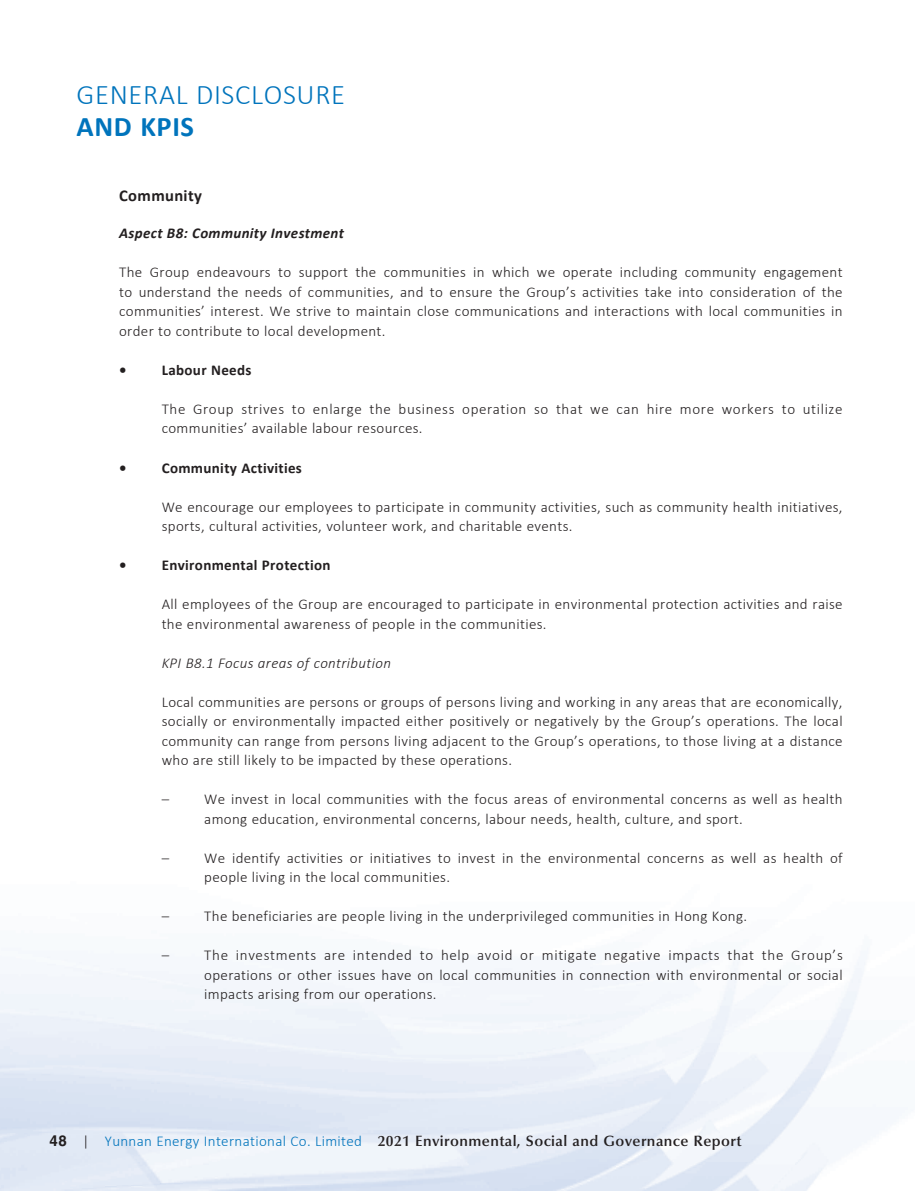
<style>
.page{position:relative;width:915px;height:1191px;background:#fff}
.page>*{position:absolute;margin:0;border:0;box-sizing:border-box;transform-origin:0 0}
.t1{font:300 28.5px "Calibri";letter-spacing:.025em;color:#0074bc}
.t2{font:700 28.5px "Calibri";letter-spacing:.02em;color:#0074bc}
.t3{font:700 16.5px "Calibri";letter-spacing:.02em;color:#231f20}
.t4{font:300 15px/19.5px "Calibri";letter-spacing:.02em;color:#231f20}
.t5{font:300 15px/19.5px "Calibri";letter-spacing:.04em;color:#231f20}
.t6{font:600 15px "Optima LT Std";letter-spacing:.025em;color:#231f20}
.t7{font:700 15px "Calibri";letter-spacing:.02em;color:#231f20}
.t8{font:italic 300 15px "Calibri";letter-spacing:.02em;color:#231f20}
.t9{font:italic 700 15px "Calibri";letter-spacing:.025em;color:#231f20}
.s1{font-family:"Helvetica LT Std";font-weight:700}
.s2{font-family:"Calibri";font-weight:300}
.s3{font-family:"Calibri";font-weight:300;color:#0074bc}
</style>
<div class="page">
<h1 class="t1" style="left:77px;top:77px;width:270px">GENERAL DISCLOSURE</h1>
<h1 class="t2" style="left:77px;top:106px;width:119px">AND KPIS</h1>
<p class="t3" style="left:119px;top:183px;width:84px">Community</p>
<p class="t9" style="left:119px;top:223px;width:226px">Aspect B8: Community Investment</p>
<p class="t4" style="left:119px;top:262px;width:724px;text-align:justify">The Group endeavours to support the communities in which we operate including community engagement to understand the needs of communities, and to ensure the Group’s activities take into consideration of the communities’ interest. We strive to maintain close communications and interactions with local communities in order to contribute to local development.</p>
<p class="t7" style="left:119px;top:359px;width:134px">• Labour Needs</p>
<p class="t5" style="left:162px;top:399px;width:682px">The Group strives to enlarge the business operation so that we can hire more workers to utilize communities’ available labour resources.</p>
<p class="t7" style="left:119px;top:457px;width:184px">• Community Activities</p>
<p class="t4" style="left:162px;top:496px;width:682px">We encourage our employees to participate in community activities, such as community health initiatives, sports, cultural activities, volunteer work, and charitable events.</p>
<p class="t7" style="left:119px;top:554px;width:213px">• Environmental Protection</p>
<p class="t4" style="left:162px;top:594px;width:682px">All employees of the Group are encouraged to participate in environmental protection activities and raise the environmental awareness of people in the communities.</p>
<p class="t8" style="left:162px;top:653px;width:231px">KPI B8.1 Focus areas of contribution</p>
<p class="t4" style="left:162px;top:691px;width:682px;text-align:justify">Local communities are persons or groups of persons living and working in any areas that are economically, socially or environmentally impacted either positively or negatively by the Group’s operations. The local community can range from persons living adjacent to the Group’s operations, to those living at a distance who are still likely to be impacted by these operations.</p>
<p class="t4" style="left:204px;top:789px;width:639px;text-indent:-43px">– We invest in local communities with the focus areas of environmental concerns as well as health among education, environmental concerns, labour needs, health, culture, and sport.</p>
<p class="t4" style="left:204px;top:847px;width:639px;text-indent:-43px">– We identify activities or initiatives to invest in the environmental concerns as well as health of people living in the local communities.</p>
<p class="t4" style="left:162px;top:906px;width:586px">– The beneficiaries are people living in the underprivileged communities in Hong Kong.</p>
<p class="t4" style="left:204px;top:945px;width:639px;text-align:justify;text-indent:-43px">– The investments are intended to help avoid or mitigate negative impacts that the Group’s operations or other issues have on local communities in connection with environmental or social impacts arising from our operations.</p>
<p class="t6" style="left:50px;top:1132px;width:693px"><span class="s1">48</span> <span class="s2">|</span> <span class="s3">Yunnan Energy International Co. Limited</span> 2021 Environmental, Social and Governance Report</p>
</div>
